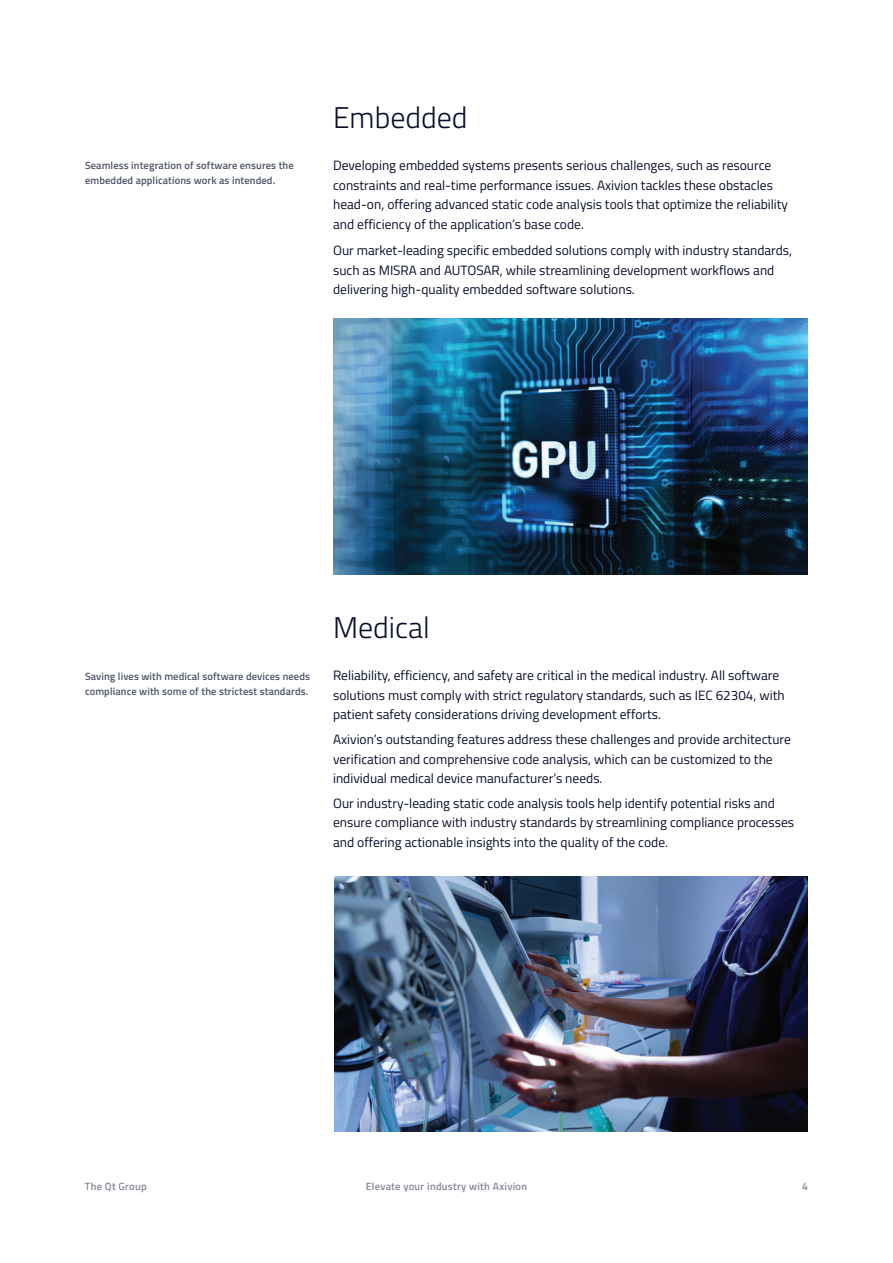
<style>
.page{position:relative;width:893px;height:1263px;background:#fff}
.page>*{position:absolute;margin:0;border:0;box-sizing:border-box;transform-origin:0 0}
.t1{font:300 30px "Titillium Web";color:#0a102a}
.t2{font:13.5px/19.5px "Titillium Web";color:#0a102a}
.t3{font:600 10.5px/15px "Titillium Web";letter-spacing:.01em;color:#51586b}
.t4{font:600 10.5px "Titillium Web";letter-spacing:.025em;color:#868996}
</style>
<div class="page">
<img style="left:334px;top:876px;width:474px;height:255px">
<img style="left:333px;top:319px;width:475px;height:255px">
<p class="t3" style="left:85px;top:158px;width:210px">Seamless integration of software ensures the embedded applications work as intended.</p>
<h1 class="t1" style="left:333px;top:95px;width:136px">Embedded</h1>
<p class="t2" style="left:333px;top:155px;width:457px">Developing embedded systems presents serious challenges, such as resource constraints and real-time performance issues. Axivion tackles these obstacles head-on, offering advanced static code analysis tools that optimize the reliability and efficiency of the application’s base code.</p>
<p class="t2" style="left:333px;top:240px;width:461px">Our market-leading specific embedded solutions comply with industry standards, such as MISRA and AUTOSAR, while streamlining development workflows and delivering high-quality embedded software solutions.</p>
<p class="t3" style="left:85px;top:668px;width:227px">Saving lives with medical software devices needs compliance with some of the strictest standards.</p>
<h1 class="t1" style="left:333px;top:606px;width:98px">Medical</h1>
<p class="t2" style="left:333px;top:665px;width:453px">Reliability, efficiency, and safety are critical in the medical industry. All software solutions must comply with strict regulatory standards, such as IEC 62304, with patient safety considerations driving development efforts.</p>
<p class="t2" style="left:333px;top:729px;width:459px">Axivion’s outstanding features address these challenges and provide architecture verification and comprehensive code analysis, which can be customized to the individual medical device manufacturer’s needs.</p>
<p class="t2" style="left:333px;top:793px;width:462px">Our industry-leading static code analysis tools help identify potential risks and ensure compliance with industry standards by streamlining compliance processes and offering actionable insights into the quality of the code.</p>
<p class="t4" style="left:85px;top:1178px;width:63px">The Qt Group</p>
<p class="t4" style="left:366px;top:1178px;width:163px">Elevate your industry with Axivion</p>
<p class="t4" style="left:802px;top:1178px;width:7px">4</p>
</div>
